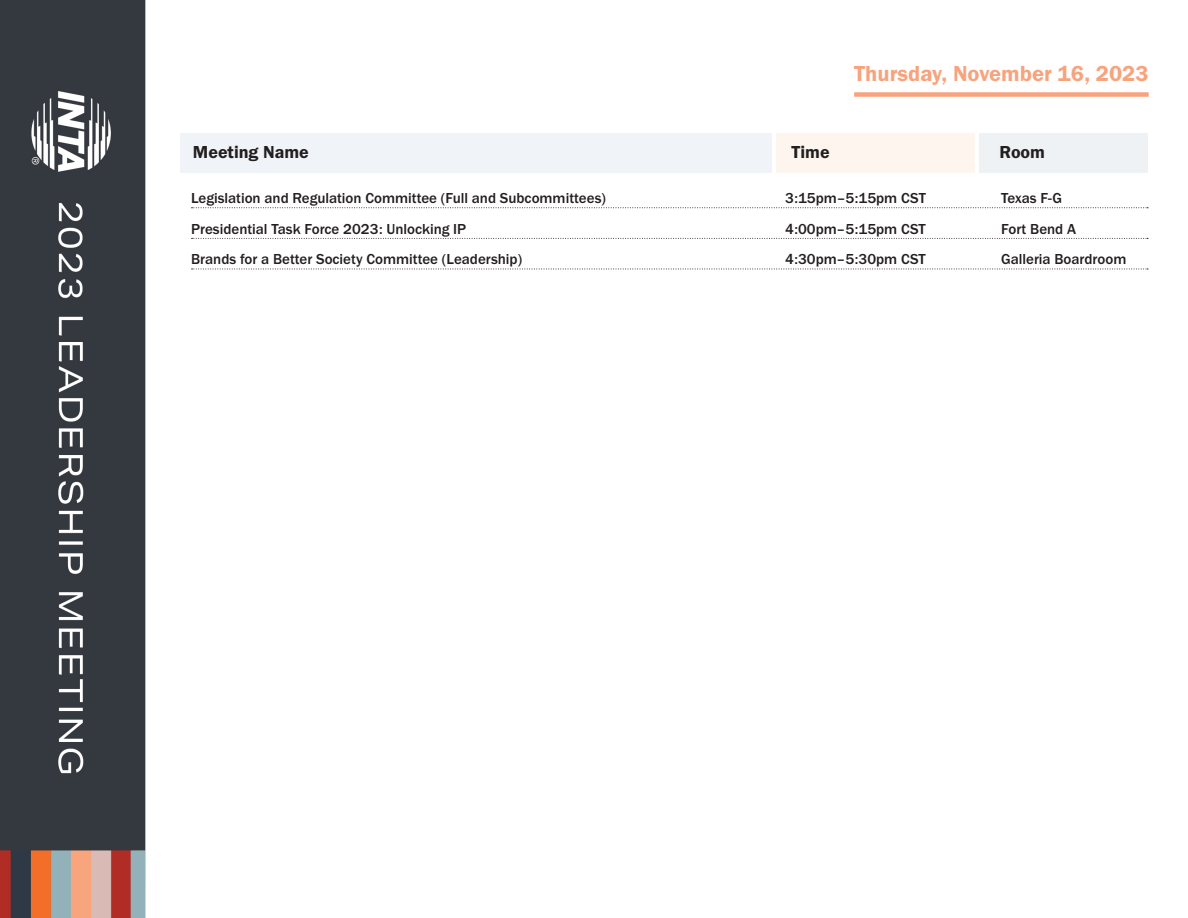
<style>
.page{position:relative;width:1188px;height:918px;background:#fff}
.page>*{position:absolute;margin:0;border:0;box-sizing:border-box;transform-origin:0 0}
.t1{font:22.5px "Franklin Gothic URW Dem";color:#f7a37d}
.t2{font:18px "Franklin Gothic URW Dem";color:#231f20}
.LM22_STYLE{font:500 15px "Franklin Gothic URW";color:#231f20}
</style>
<div class="page">
<img style="left:0;top:0;width:1149px;height:918px">
<div style="left:854px;top:92px;width:295px;height:5px;background:#f7a37d"></div>
<div style="left:180px;top:133px;width:591px;height:39px;background:#f0f4f8"></div>
<div style="left:776px;top:133px;width:198px;height:39px;background:#fef5ee"></div>
<div style="left:980px;top:133px;width:168px;height:39px;background:#eef2f4"></div>
<svg style="left:192px;top:207px;width:956px;height:1px"></svg>
<svg style="left:192px;top:238px;width:956px;height:1px"></svg>
<svg style="left:192px;top:269px;width:956px;height:1px"></svg>
<p class="t1" style="left:854px;top:60px;width:296px">Thursday, November 16, 2023</p>
<p class="t2" style="left:193px;top:141px;width:118px">Meeting Name</p>
<p class="t2" style="left:792px;top:141px;width:40px">Time</p>
<p class="t2" style="left:999px;top:141px;width:47px">Room</p>
<p class="LM22_STYLE" style="left:191px;top:189px;width:416px">Legislation and Regulation Committee (Full and Subcommittees)</p>
<p class="LM22_STYLE" style="left:785px;top:189px;width:142px">3:15pm–5:15pm CST</p>
<p class="LM22_STYLE" style="left:1001px;top:189px;width:63px">Texas F-G</p>
<p class="LM22_STYLE" style="left:191px;top:219px;width:277px">Presidential Task Force 2023: Unlocking IP</p>
<p class="LM22_STYLE" style="left:785px;top:219px;width:142px">4:00pm–5:15pm CST</p>
<p class="LM22_STYLE" style="left:1001px;top:219px;width:77px">Fort Bend A</p>
<p class="LM22_STYLE" style="left:191px;top:250px;width:333px">Brands for a Better Society Committee (Leadership)</p>
<p class="LM22_STYLE" style="left:785px;top:250px;width:142px">4:30pm–5:30pm CST</p>
<p class="LM22_STYLE" style="left:1001px;top:250px;width:127px">Galleria Boardroom</p>
</div>
